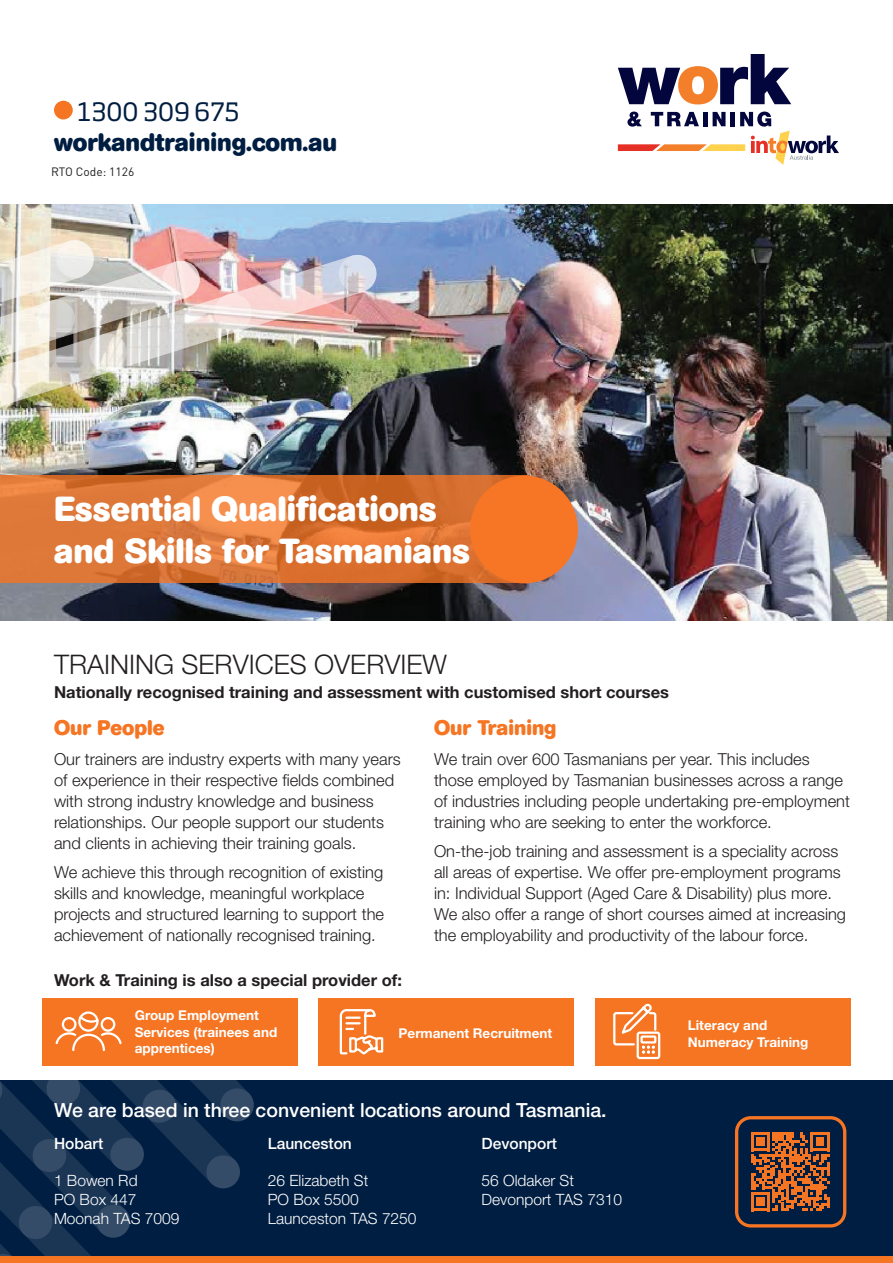
<style>
.page{position:relative;width:893px;height:1263px;background:#fff}
.page>*{position:absolute;margin:0;border:0;box-sizing:border-box;transform-origin:0 0}
.t1{font:700 34.5px/41.4px "AG Book Rounded";color:#fff}
.t2{font:300 27px "Helvetica Neue LT Std";color:#231f20}
.t3{font:700 25.05px "AG Book Rounded";color:#001e41}
.t4{font:25.05px "Soho Std";color:#001e41}
.t5{font:700 21px "AG Book Rounded";color:#f57523}
.t6{font:500 19.5px "Helvetica Neue LT Std";color:#fff}
.t7{font:300 16.5px/21px "Helvetica Neue LT Std";color:#231f20}
.t8{font:700 16.5px "Helvetica Neue LT Std";color:#231f20}
.t9{font:300 15.6px "Helvetica Neue LT Std";color:#fff}
.t10{font:500 15.6px "Helvetica Neue LT Std";color:#fff}
.t11{font:700 13.5px/16.5px "Helvetica Neue LT Std";color:#fff}
.t12{font:12px "DIN Pro";color:#231f20}
</style>
<div class="page">
<img style="left:0;top:204px;width:893px;height:417px">
<svg style="left:0;top:476px;width:517px;height:107px;background:#dc7535"></svg>
<div style="left:470px;top:476px;width:108px;height:107px;background:#f67625;border-radius:50%"></div>
<img style="left:0;top:238px;width:379px;height:175px">
<div style="left:0;top:1081px;width:893px;height:182px;background:#001e41"></div>
<svg style="left:0;top:1081px;width:254px;height:175px"></svg>
<div style="left:0;top:1256px;width:893px;height:7px;background:#f57523"></div>
<svg style="left:618px;top:54px;width:173px;height:50px"></svg>
<svg style="left:618px;top:112px;width:221px;height:53px"></svg>
<div style="left:54px;top:101px;width:19px;height:18px;background:#f57523;border-radius:50%"></div>
<div style="left:43px;top:998px;width:255px;height:67px;background:#f57523"></div>
<div style="left:595px;top:998px;width:255px;height:67px;background:#f57523"></div>
<div style="left:319px;top:998px;width:255px;height:67px;background:#f57523"></div>
<svg style="left:55px;top:1001px;width:606px;height:59px"></svg>
<svg style="left:751px;top:1132px;width:79px;height:79px"></svg>
<div style="left:735px;top:1116px;width:111px;height:111px;border:3px solid #f57523;border-radius:14px"></div>
<p class="t4" style="left:77px;top:96px;width:163px">1300 309 675</p>
<p class="t3" style="left:54px;top:128px;width:284px">workandtraining.com.au</p>
<p class="t12" style="left:51px;top:163px;width:85px">RTO Code: 1126</p>
<p class="t1" style="left:54px;top:489px;width:418px">Essential Qualifications and Skills for Tasmanians</p>
<p class="t2" style="left:54px;top:648px;width:394px">TRAINING SERVICES OVERVIEW</p>
<p class="t8" style="left:54px;top:682px;width:616px">Nationally recognised training and assessment with customised short courses</p>
<p class="t5" style="left:54px;top:715px;width:112px">Our People</p>
<p class="t7" style="left:54px;top:748px;width:348px">Our trainers are industry experts with many years of experience in their respective fields combined with strong industry knowledge and business relationships. Our people support our students and clients in achieving their training goals.</p>
<p class="t7" style="left:54px;top:861px;width:332px">We achieve this through recognition of existing skills and knowledge, meaningful workplace projects and structured learning to support the achievement of nationally recognised training.</p>
<p class="t8" style="left:54px;top:969px;width:349px">Work &amp; Training is also a special provider of:</p>
<p class="t5" style="left:434px;top:715px;width:124px">Our Training</p>
<p class="t7" style="left:434px;top:748px;width:417px">We train over 600 Tasmanians per year. This includes those employed by Tasmanian businesses across a range of industries including people undertaking pre-employment training who are seeking to enter the workforce.</p>
<p class="t7" style="left:434px;top:840px;width:414px">On-the-job training and assessment is a speciality across all areas of expertise. We offer pre-employment programs in: Individual Support (Aged Care &amp; Disability) plus more.<br>We also offer a range of short courses aimed at increasing the employability and productivity of the labour force.</p>
<p class="t11" style="left:135px;top:1007px;width:144px">Group Employment<br>Services (trainees and apprentices)</p>
<p class="t11" style="left:399px;top:1024px;width:155px">Permanent Recruitment</p>
<p class="t11" style="left:688px;top:1017px;width:122px">Literacy and<br>Numeracy Training</p>
<p class="t6" style="left:54px;top:1099px;width:554px">We are based in three convenient locations around Tasmania.</p>
<p class="t10" style="left:54px;top:1134px;width:51px">Hobart</p>
<p class="t9" style="left:54px;top:1171px;width:85px">1 Bowen Rd</p>
<p class="t9" style="left:54px;top:1190px;width:84px">PO Box 447</p>
<p class="t9" style="left:54px;top:1209px;width:127px">Moonah TAS 7009</p>
<p class="t10" style="left:268px;top:1134px;width:86px">Launceston</p>
<p class="t9" style="left:268px;top:1171px;width:102px">26 Elizabeth St</p>
<p class="t9" style="left:268px;top:1190px;width:93px">PO Box 5500</p>
<p class="t9" style="left:268px;top:1209px;width:150px">Launceston TAS 7250</p>
<p class="t10" style="left:481px;top:1134px;width:77px">Devonport</p>
<p class="t9" style="left:481px;top:1171px;width:94px">56 Oldaker St</p>
<p class="t9" style="left:481px;top:1190px;width:142px">Devonport TAS 7310</p>
</div>
